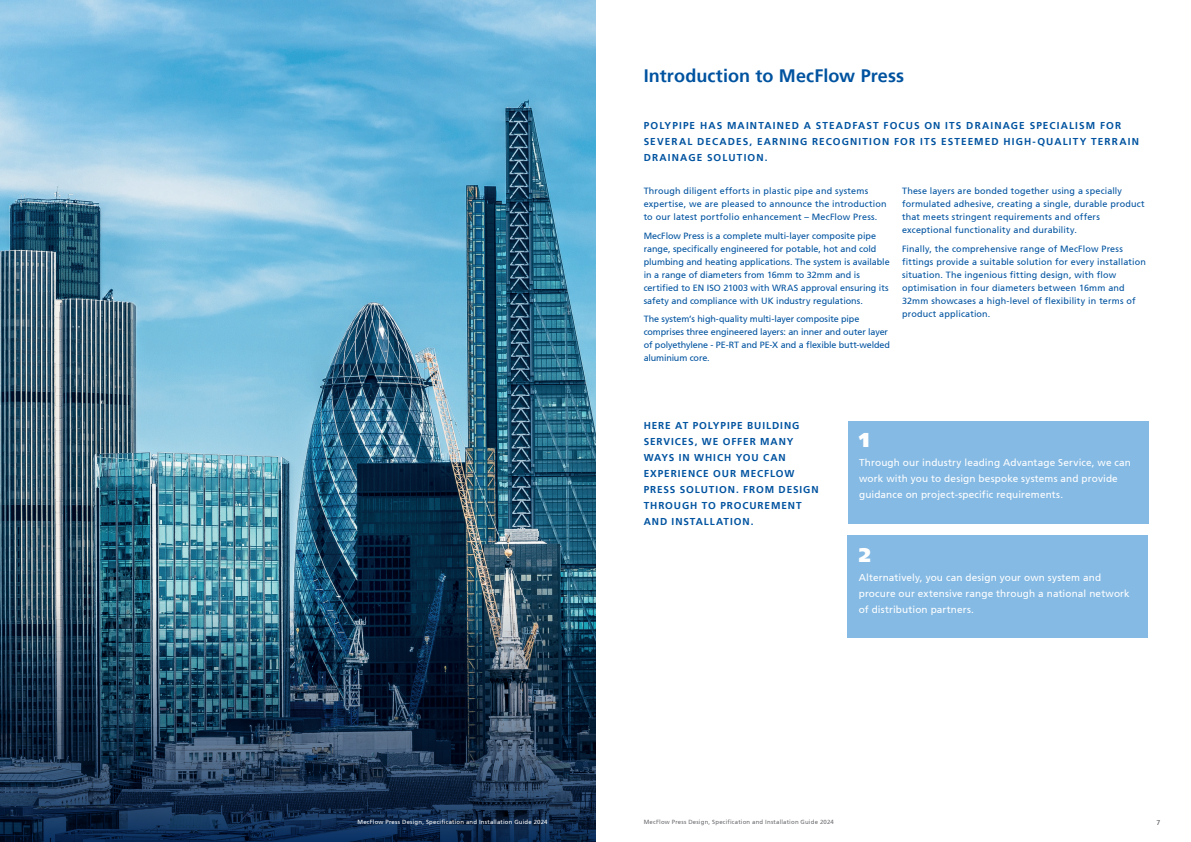
<style>
.page{position:relative;width:1191px;height:842px;background:#fff}
.page>*{position:absolute;margin:0;border:0;box-sizing:border-box;transform-origin:0 0}
.t1{font:900 20px "Frutiger 95";color:#fff}
.PAGE_SECTION_HEADERS{font:700 18px "Frutiger 65";letter-spacing:.005em;color:#0153a0}
.t2{font:700 10px/16px "Frutiger 65";letter-spacing:.1em;color:#0153a0}
.t3{font:10px/16px "Frutiger 55 Roman";letter-spacing:.01em;color:#fff}
.t4{font:9px/13px "Frutiger 55 Roman";letter-spacing:.01em;color:#0153a0}
.t5{font:9px/13px "Frutiger 55 Roman";letter-spacing:-.015em;color:#0153a0}
.t6{font:7px "Frutiger 55 Roman";color:#57585a}
.t7{font:6px "Frutiger 55 Roman";letter-spacing:.03em;color:#6c6d70}
.t8{font:6px "Frutiger 55 Roman";letter-spacing:.03em;color:#fff}
</style>
<div class="page">
<img style="left:0;top:0;width:595px;height:595px">
<img style="left:0;top:595px;width:595px;height:247px">
<div style="left:847px;top:536px;width:301px;height:102px;background:#85bae4"></div>
<div style="left:847px;top:421px;width:301px;height:102px;background:#85bae4"></div>
<p class="t8" style="left:357px;top:818px;width:192px">MecFlow Press Design, Specification and Installation Guide 2024</p>
<p class="PAGE_SECTION_HEADERS" style="left:643px;top:65px;width:262px">Introduction to MecFlow Press</p>
<p class="t2" style="left:643px;top:118px;width:497px">POLYPIPE HAS MAINTAINED A STEADFAST FOCUS ON ITS DRAINAGE SPECIALISM FOR<br>SEVERAL DECADES, EARNING RECOGNITION FOR ITS ESTEEMED HIGH-QUALITY TERRAIN<br>DRAINAGE SOLUTION.</p>
<p class="t4" style="left:643px;top:184px;width:244px">Through diligent efforts in plastic pipe and systems expertise, we are pleased to announce the introduction to our latest portfolio enhancement – MecFlow Press.</p>
<p class="t4" style="left:643px;top:229px;width:247px">MecFlow Press is a complete multi-layer composite pipe range, specifically engineered for potable, hot and cold plumbing and heating applications. The system is available in a range of diameters from 16mm to 32mm and is certified to EN ISO 21003 with WRAS approval ensuring its safety and compliance with UK industry regulations.</p>
<p class="t5" style="left:643px;top:313px;width:248px">The system’s high-quality multi-layer composite pipe comprises three engineered layers: an inner and outer layer of polyethylene - PE-RT and PE-X and a flexible butt-welded aluminium core.</p>
<p class="t4" style="left:902px;top:184px;width:244px">These layers are bonded together using a specially formulated adhesive, creating a single, durable product that meets stringent requirements and offers exceptional functionality and durability.</p>
<p class="t4" style="left:902px;top:242px;width:245px">Finally, the comprehensive range of MecFlow Press fittings provide a suitable solution for every installation situation. The ingenious fitting design, with flow optimisation in four diameters between 16mm and 32mm showcases a high-level of flexibility in terms of product application.</p>
<p class="t2" style="left:643px;top:417px;width:176px">HERE AT POLYPIPE BUILDING<br>SERVICES, WE OFFER MANY<br>WAYS IN WHICH YOU CAN<br>EXPERIENCE OUR MECFLOW<br>PRESS SOLUTION. FROM DESIGN<br>THROUGH TO PROCUREMENT<br>AND INSTALLATION.</p>
<p class="t1" style="left:859px;top:428px;width:12px">1</p>
<p class="t3" style="left:859px;top:455px;width:273px">Through our industry leading Advantage Service, we can work with you to design bespoke systems and provide guidance on project-specific requirements.</p>
<p class="t1" style="left:858px;top:543px;width:13px">2</p>
<p class="t3" style="left:858px;top:570px;width:273px">Alternatively, you can design your own system and procure our extensive range through a national network of distribution partners.</p>
<p class="t7" style="left:643px;top:818px;width:192px">MecFlow Press Design, Specification and Installation Guide 2024</p>
<p class="t6" style="left:1156px;top:818px;width:5px">7</p>
</div>
